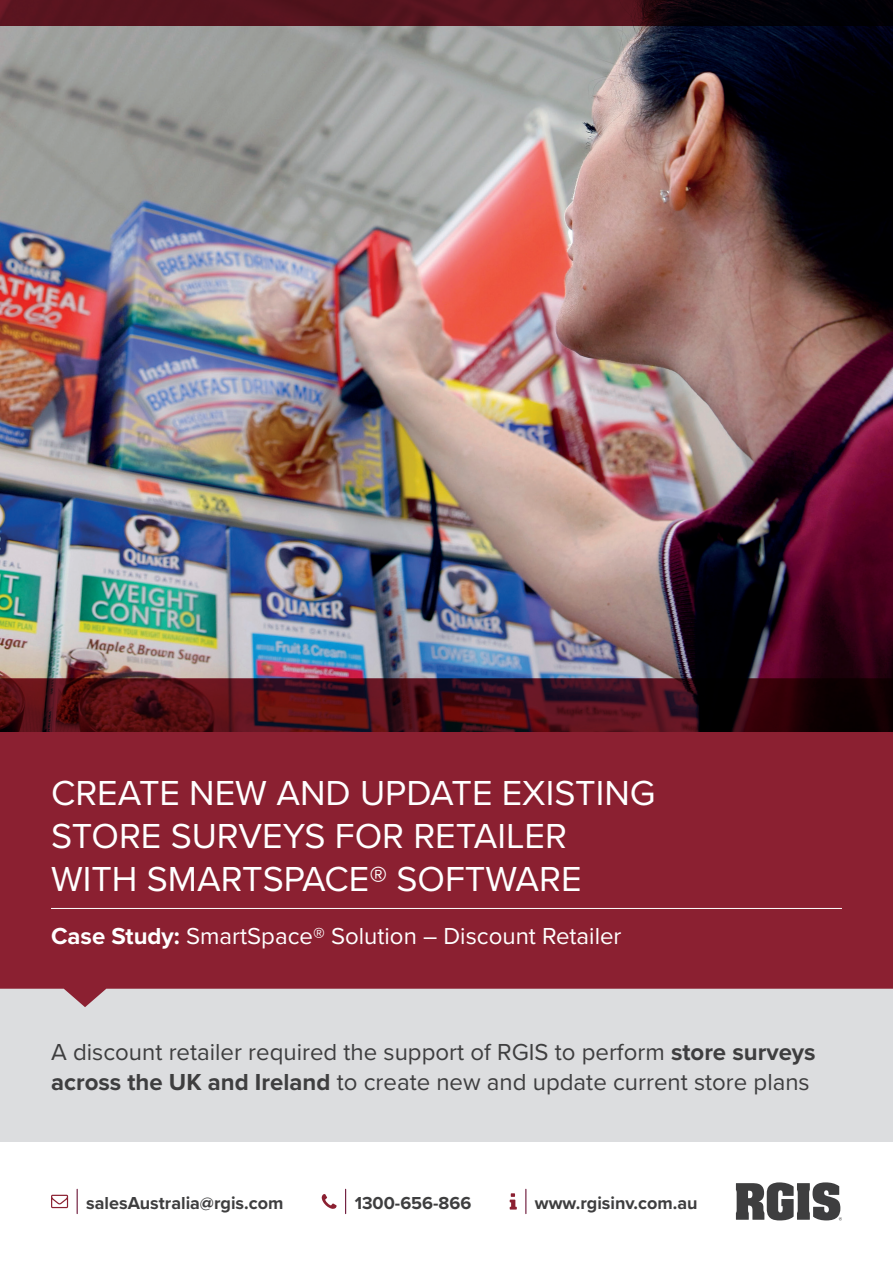
<style>
.page{position:relative;width:893px;height:1263px;background:#fff}
.page>*{position:absolute;margin:0;border:0;box-sizing:border-box;transform-origin:0 0}
.t1{font:36px/43.2px "Proxima Nova";color:#fff}
.t2{font:24px/30px "Proxima Nova";color:#3e3e3f}
.t3{font:24px "Proxima Nova";color:#fff}
.t4{font:700 18px "Proxima Nova";color:#3e3e3f}
.s1{font-weight:700}
</style>
<div class="page">
<svg style="left:525px;top:1189px;width:1px;height:24px"></svg>
<svg style="left:510px;top:1193px;width:7px;height:16px"></svg>
<svg style="left:77px;top:1189px;width:1px;height:24px"></svg>
<svg style="left:51px;top:1195px;width:17px;height:13px"></svg>
<svg style="left:345px;top:1189px;width:1px;height:24px"></svg>
<svg style="left:322px;top:1194px;width:15px;height:15px"></svg>
<svg style="left:736px;top:1182px;width:106px;height:38px"></svg>
<div style="left:0;top:989px;width:893px;height:153px;background:#dcdddf"></div>
<svg style="left:0;top:731px;width:893px;height:276px;fill:#8b2031"></svg>
<hr style="left:51px;top:908px;width:791px;height:1px;background:#fff">
<img style="left:0;top:26px;width:893px;height:705px">
<svg style="left:0;top:0;width:893px;height:26px;fill:#55131d"></svg>
<h1 class="t1" style="left:51px;top:769px;width:606px">CREATE NEW AND UPDATE EXISTING<br>STORE SURVEYS FOR RETAILER<br>WITH SMARTSPACE® SOFTWARE</h1>
<p class="t3" style="left:51px;top:918px;width:572px"><span class="s1">Case Study:</span> SmartSpace® Solution – Discount Retailer</p>
<p class="t2" style="left:51px;top:1036px;width:766px">A discount retailer required the support of RGIS to perform <span class="s1">store surveys across the UK and Ireland</span> to create new and update current store plans</p>
<p class="t4" style="left:86px;top:1189px;width:199px">salesAustralia@rgis.com</p>
<p class="t4" style="left:355px;top:1189px;width:118px">1300-656-866</p>
<p class="t4" style="left:535px;top:1189px;width:164px">www.rgisinv.com.au</p>
</div>
